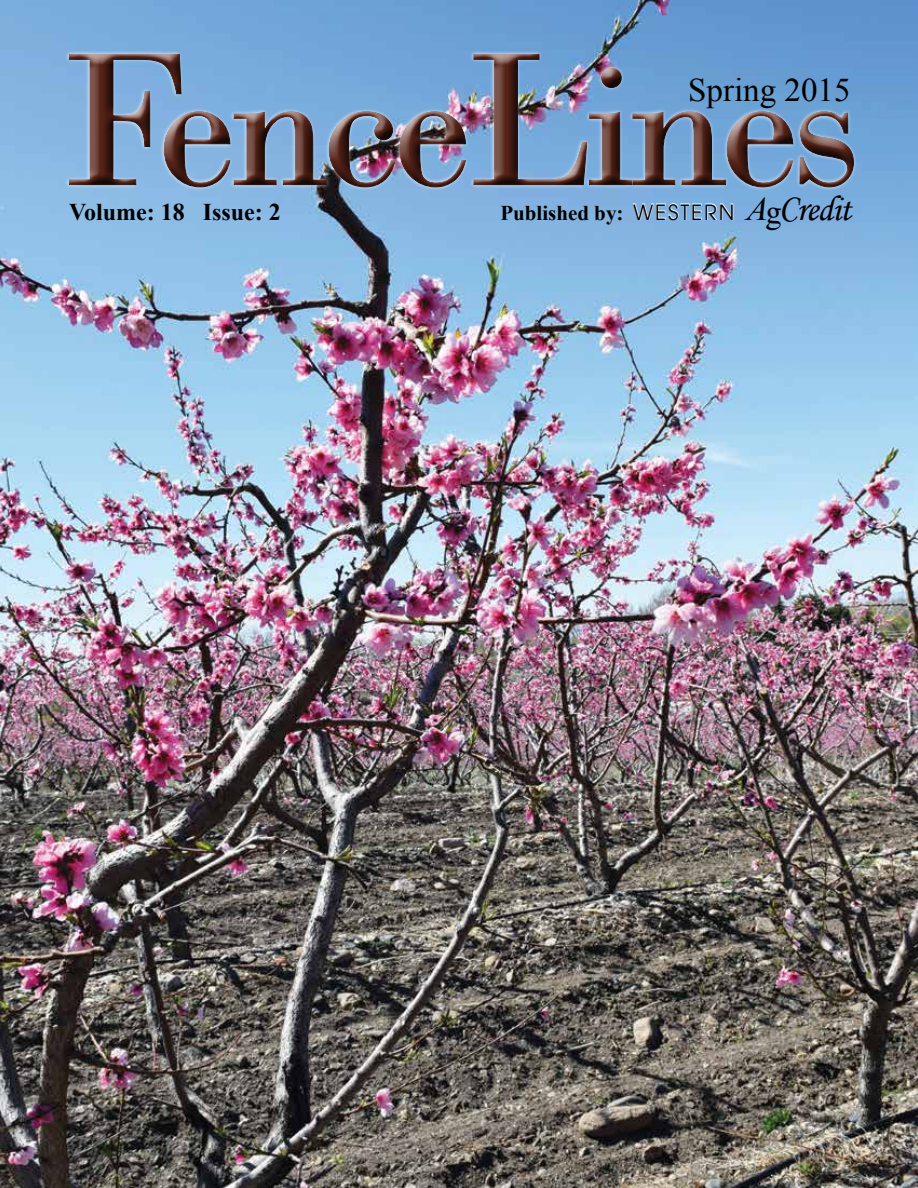
<style>
.page{position:relative;width:918px;height:1188px;background:#fff}
.page>*{position:absolute;margin:0;border:0;box-sizing:border-box;transform-origin:0 0}
.t1{font:184.65px "Bodoni";letter-spacing:-.04em;color:#562318}
.t2{font:33px "Times New Roman";color:#000}
.t3{font:700 24px "Times New Roman";color:#000}
.t4{font:700 21px "Times New Roman";color:#000}
.s1{font-size:198.9px}
.s2{font-family:"Avant Garde";font-weight:400}
.s3{font-weight:400;font-style:italic;font-size:33px}
.s4{font-family:"Times";font-weight:400;font-size:33px}
.s5{font-family:"Monotype Corsiva";font-weight:400;font-size:36px}
</style>
<div class="page">
<img style="left:0;top:0;width:918px;height:1188px">
<svg style="left:633px;top:203px;width:101px;height:18px;background:#a8c9ea"></svg>
<div style="left:58px;top:43px;width:801px;height:149px;background:#fff;opacity:.75"></div>
<div style="left:60px;top:47px;width:805px;height:151px;background:#000;opacity:.75"></div>
<h1 class="t1" style="left:58px;top:15px;width:804px"><span class="s1">F</span>ence<span class="s1">L</span>ines</h1>
<h2 class="t2" style="left:688px;top:68px;width:164px">Spring 2015</h2>
<p class="t3" style="left:69px;top:195px;width:213px">Volume: 18 Issue: 2</p>
<p class="t4" style="left:500px;top:198px;width:352px">Published by: <span class="s2">WESTERN</span> <span class="s3">A</span><span class="s4">g</span><span class="s5">Credit</span></p>
</div>
